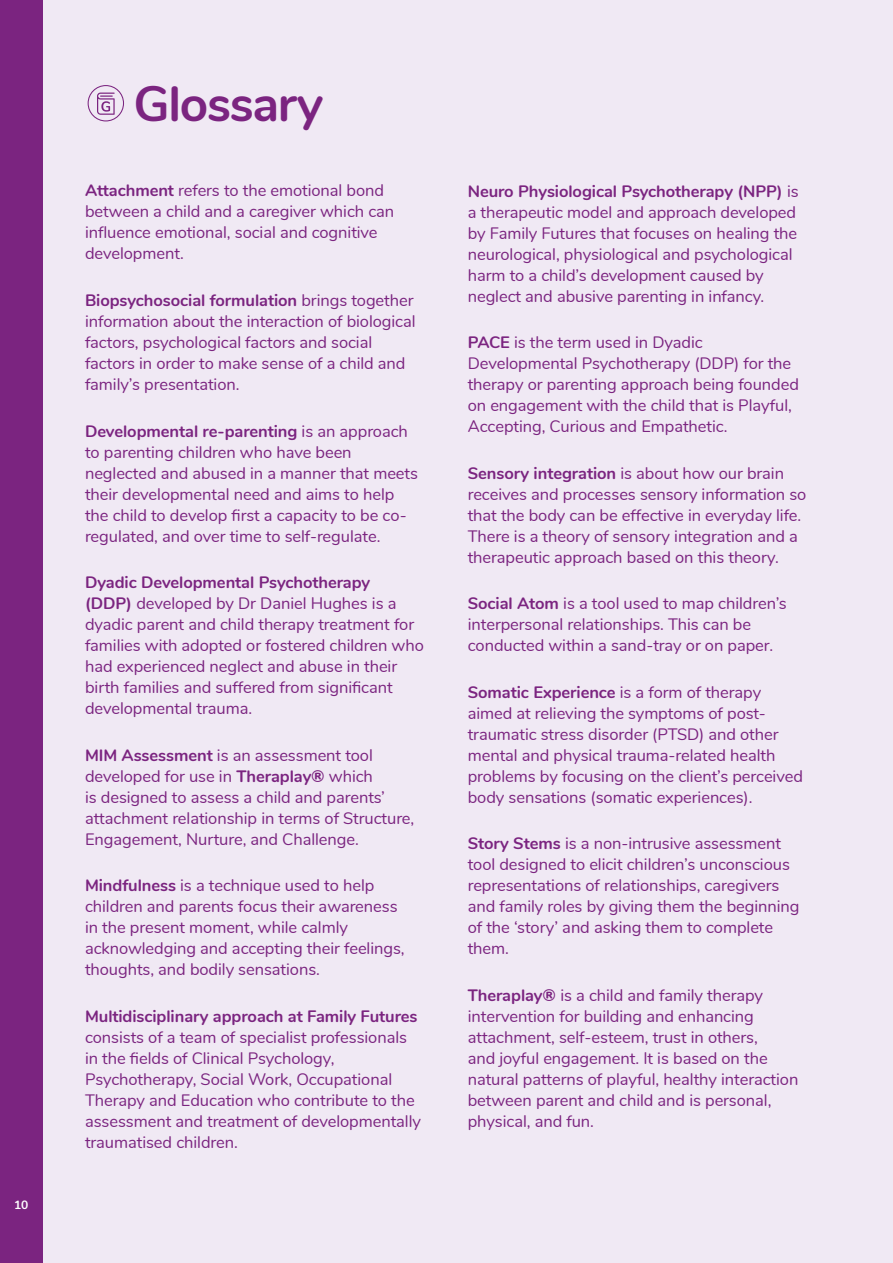
<style>
.page{position:relative;width:893px;height:1263px;background:#fff}
.page>*{position:absolute;margin:0;border:0;box-sizing:border-box;transform-origin:0 0}
.t1{font:700 49.5px "Nunito";letter-spacing:-.025em;color:#7b2480}
.t2{font:16.5px/21px "Nunito";letter-spacing:-.005em;color:#7b2480}
.t3{font:700 16.5px "Nunito";letter-spacing:-.005em;color:#7b2480}
.t4{font:700 12px "Nunito";color:#fff}
.s1{font-weight:700}
</style>
<div class="page">
<div style="left:28px;top:0;width:865px;height:1263px;background:#f0e9f4"></div>
<div style="left:88px;top:85px;width:36px;height:36px;border:1px solid #7b2480;border-radius:50%"></div>
<svg style="left:97px;top:93px;width:18px;height:22px"></svg>
<div style="left:0;top:0;width:43px;height:1263px;background:#7b2480"></div>
<p class="t4" style="left:14px;top:1196px;width:16px">10</p>
<h1 class="t1" style="left:134px;top:67px;width:191px">Glossary</h1>
<p class="t2" style="left:85px;top:179px;width:311px"><span class="s1">Attachment</span> refers to the emotional bond between a child and a caregiver which can influence emotional, social and cognitive development.</p>
<p class="t2" style="left:85px;top:289px;width:332px"><span class="s1">Biopsychosocial formulation</span> brings together information about the interaction of biological factors, psychological factors and social factors in order to make sense of a child and family’s presentation.</p>
<p class="t2" style="left:85px;top:419px;width:334px"><span class="s1">Developmental re-parenting</span> is an approach to parenting children who have been neglected and abused in a manner that meets their developmental need and aims to help the child to develop first a capacity to be co&shy;regulated, and over time to self-regulate.</p>
<p class="t2" style="left:85px;top:571px;width:340px"><span class="s1">Dyadic Developmental Psychotherapy<br>(DDP)</span> developed by Dr Daniel Hughes is a dyadic parent and child therapy treatment for families with adopted or fostered children who had experienced neglect and abuse in their birth families and suffered from significant developmental trauma.</p>
<p class="t2" style="left:85px;top:743px;width:331px"><span class="s1">MIM Assessment</span> is an assessment tool developed for use in <span class="s1">Theraplay®</span> which<br>is designed to assess a child and parents’ attachment relationship in terms of Structure, Engagement, Nurture, and Challenge.</p>
<p class="t2" style="left:85px;top:874px;width:321px"><span class="s1">Mindfulness</span> is a technique used to help children and parents focus their awareness in the present moment, while calmly acknowledging and accepting their feelings, thoughts, and bodily sensations.</p>
<p class="t3" style="left:85px;top:1004px;width:334px">Multidisciplinary approach at Family Futures</p>
<p class="t2" style="left:85px;top:1025px;width:337px">consists of a team of specialist professionals in the fields of Clinical Psychology, Psychotherapy, Social Work, Occupational Therapy and Education who contribute to the assessment and treatment of developmentally traumatised children.</p>
<p class="t2" style="left:468px;top:179px;width:332px"><span class="s1">Neuro Physiological Psychotherapy (NPP)</span> is a therapeutic model and approach developed by Family Futures that focuses on healing the neurological, physiological and psychological harm to a child’s development caused by neglect and abusive parenting in infancy.</p>
<p class="t2" style="left:468px;top:331px;width:333px"><span class="s1">PACE</span> is the term used in Dyadic Developmental Psychotherapy (DDP) for the therapy or parenting approach being founded on engagement with the child that is Playful, Accepting, Curious and Empathetic.</p>
<p class="t2" style="left:468px;top:461px;width:340px"><span class="s1">Sensory integration</span> is about how our brain receives and processes sensory information so that the body can be effective in everyday life.<br>There is a theory of sensory integration and a therapeutic approach based on this theory.</p>
<p class="t2" style="left:468px;top:592px;width:321px"><span class="s1">Social Atom</span> is a tool used to map children’s interpersonal relationships. This can be conducted within a sand-tray or on paper.</p>
<p class="t2" style="left:468px;top:681px;width:337px"><span class="s1">Somatic Experience</span> is a form of therapy aimed at relieving the symptoms of post&shy;traumatic stress disorder (PTSD) and other mental and physical trauma-related health problems by focusing on the client’s perceived body sensations (somatic experiences).</p>
<p class="t2" style="left:468px;top:832px;width:333px"><span class="s1">Story Stems</span> is a non-intrusive assessment tool designed to elicit children’s unconscious representations of relationships, caregivers and family roles by giving them the beginning of the ‘story’ and asking them to complete them.</p>
<p class="t2" style="left:468px;top:984px;width:332px"><span class="s1">Theraplay®</span> is a child and family therapy intervention for building and enhancing attachment, self-esteem, trust in others,<br>and joyful engagement. It is based on the natural patterns of playful, healthy interaction between parent and child and is personal, physical, and fun.</p>
</div>
